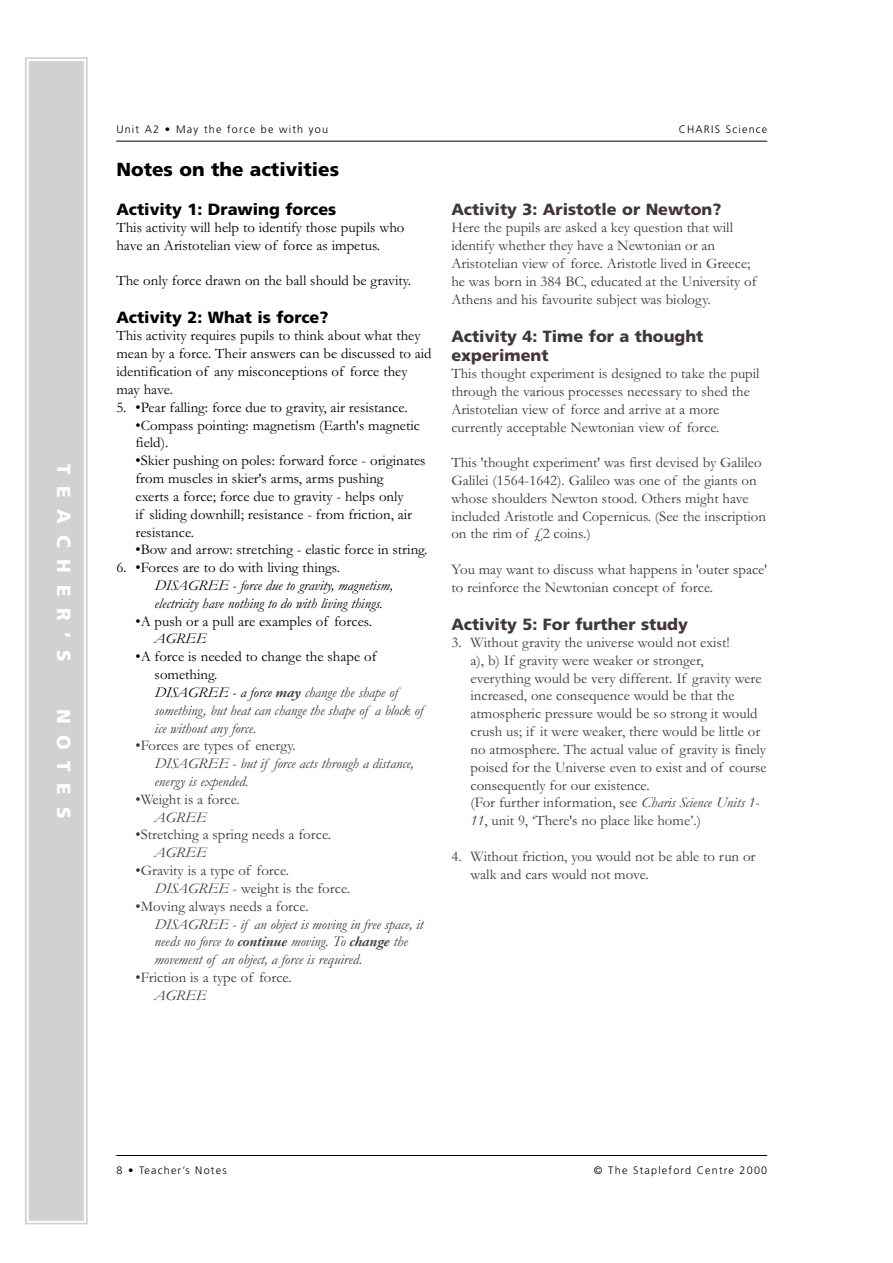
<style>
.page{position:relative;width:893px;height:1263px;background:#fff}
.page>*{position:absolute;margin:0;border:0;box-sizing:border-box;transform-origin:0 0}
.t1{font:900 18.9px "Frutiger";color:#000}
.t2{font:900 18.9px "Frutiger";letter-spacing:.61em;color:#fff}
.t3{font:900 16.2px/19.5px "Frutiger";color:#231f20}
.t4{font:900 16.2px "Frutiger";color:#000}
.t5{font:14.85px/17.9px "Garamond";color:#231f20}
.t6{font:14.85px/17.9px "Garamond";color:#000}
.t7{font:italic 14.85px/17.9px "Garamond";color:#231f20}
.t8{font:italic 14.85px/17.9px "Garamond";color:#000}
.t9{font:300 10.8px "Frutiger";letter-spacing:.11em;color:#000}
.s1{font-style:normal;color:#000}
.s2{color:#000}
.s3{font-weight:700}
.s4{font-style:italic}
.s5{font-style:normal}
</style>
<div class="page">
<hr style="left:116px;top:141px;width:651px;height:1px;background:#000">
<hr style="left:116px;top:1155px;width:651px;height:1px;background:#000">
<div style="left:25px;top:57px;width:63px;height:1168px;background:#d1d1d1"></div>
<p class="t2" style="left:71px;top:464px;width:199px;rotate:90deg">TEACHER’S</p>
<p class="t2" style="left:71px;top:709px;width:111px;rotate:90deg">NOTES</p>
<p class="t9" style="left:116px;top:125px;width:213px">Unit A2 • May the force be with you</p>
<p class="t9" style="left:678px;top:125px;width:90px">CHARIS Science</p>
<p class="t1" style="left:116px;top:162px;width:224px">Notes on the activities</p>
<p class="t4" style="left:116px;top:203px;width:221px">Activity 1: Drawing forces</p>
<p class="t6" style="left:116px;top:220px;width:290px">This activity will help to identify those pupils who have an Aristotelian view of force as impetus.</p>
<p class="t6" style="left:116px;top:273px;width:296px">The only force drawn on the ball should be gravity.</p>
<p class="t4" style="left:116px;top:311px;width:213px">Activity 2: What is force?</p>
<p class="t6" style="left:116px;top:328px;width:317px">This activity requires pupils to think about what they mean by a force. Their answers can be discussed to aid identification of any misconceptions of force they may have.</p>
<p class="t6" style="left:116px;top:400px;width:293px">5. •Pear falling: force due to gravity, air resistance.</p>
<p class="t6" style="left:135px;top:418px;width:286px">•Compass pointing: magnetism (Earth's magnetic field).</p>
<p class="t6" style="left:135px;top:453px;width:292px">•Skier pushing on poles: forward force - originates from muscles in skier's arms, arms pushing<br>exerts a force; force due to gravity - helps only<br>if sliding downhill; resistance - from friction, air resistance.</p>
<p class="t6" style="left:135px;top:542px;width:293px">•Bow and arrow: stretching - elastic force in string.</p>
<p class="t6" style="left:116px;top:560px;width:225px">6. •Forces are to do with living things.</p>
<p class="t8" style="left:155px;top:578px;width:240px">DISAGREE - force due to gravity, magnetism, electricity have nothing to do with living things.</p>
<p class="t6" style="left:135px;top:614px;width:238px">•A push or a pull are examples of forces.</p>
<p class="t8" style="left:155px;top:632px;width:53px">AGREE</p>
<p class="t7" style="left:155px;top:649px;width:270px;text-indent:-19px"><span class="s1">•A force is needed to change the shape of something.<br></span><span class="s2">DISAGREE - a force</span> <span class="s3">may</span> change the shape of something, but heat can change the shape of a block of ice without any force.</p>
<p class="t5" style="left:135px;top:738px;width:162px">•Forces are types of energy.</p>
<p class="t7" style="left:155px;top:756px;width:261px">DISAGREE - but if force acts through a distance, energy is expended.</p>
<p class="t5" style="left:135px;top:792px;width:106px">•Weight is a force.</p>
<p class="t7" style="left:155px;top:810px;width:53px">AGREE</p>
<p class="t5" style="left:135px;top:827px;width:197px">•Stretching a spring needs a force.</p>
<p class="t7" style="left:155px;top:845px;width:53px">AGREE</p>
<p class="t5" style="left:155px;top:863px;width:197px;text-indent:-19px">•Gravity is a type of force.<br><span class="s4">DISAGREE</span> - weight is the force.</p>
<p class="t5" style="left:135px;top:899px;width:175px">•Moving always needs a force.</p>
<p class="t7" style="left:155px;top:917px;width:270px">DISAGREE - if an object is moving in free space, it needs no force to <span class="s3">continue</span> moving. To <span class="s3">change</span> the movement of an object, a force is required<span class="s5">.</span></p>
<p class="t5" style="left:135px;top:970px;width:158px">•Friction is a type of force.</p>
<p class="t7" style="left:155px;top:988px;width:53px">AGREE</p>
<p class="t3" style="left:451px;top:201px;width:271px">Activity 3: Aristotle or Newton?</p>
<p class="t5" style="left:451px;top:220px;width:306px">Here the pupils are asked a key question that will identify whether they have a Newtonian or an Aristotelian view of force. Aristotle lived in Greece; he was born in 384 BC, educated at the University of Athens and his favourite subject was biology.</p>
<p class="t3" style="left:451px;top:327px;width:253px">Activity 4: Time for a thought experiment</p>
<p class="t5" style="left:451px;top:366px;width:310px">This thought experiment is designed to take the pupil through the various processes necessary to shed the Aristotelian view of force and arrive at a more currently acceptable Newtonian view of force.</p>
<p class="t5" style="left:451px;top:455px;width:316px">This 'thought experiment' was first devised by Galileo Galilei (1564-1642). Galileo was one of the giants on whose shoulders Newton stood. Others might have included Aristotle and Copernicus. (See the inscription on the rim of £2 coins.)</p>
<p class="t5" style="left:451px;top:562px;width:317px">You may want to discuss what happens in 'outer space' to reinforce the Newtonian concept of force.</p>
<p class="t3" style="left:451px;top:616px;width:238px">Activity 5: For further study</p>
<p class="t5" style="left:470px;top:635px;width:297px;text-indent:-19px">3. Without gravity the universe would not exist!<br>a), b) If gravity were weaker or stronger, everything would be very different. If gravity were increased, one consequence would be that the atmospheric pressure would be so strong it would crush us; if it were weaker, there would be little or no atmosphere. The actual value of gravity is finely poised for the Universe even to exist and of course consequently for our existence.<br>(For further information, see <span class="s4">Charis Science Units 1- 11</span>, unit 9, ‘There's no place like home’.)</p>
<p class="t5" style="left:470px;top:849px;width:286px;text-indent:-19px">4. Without friction, you would not be able to run or walk and cars would not move.</p>
<p class="t9" style="left:116px;top:1166px;width:112px">8 • Teacher’s Notes</p>
<p class="t9" style="left:594px;top:1166px;width:175px">© The Stapleford Centre 2000</p>
</div>
